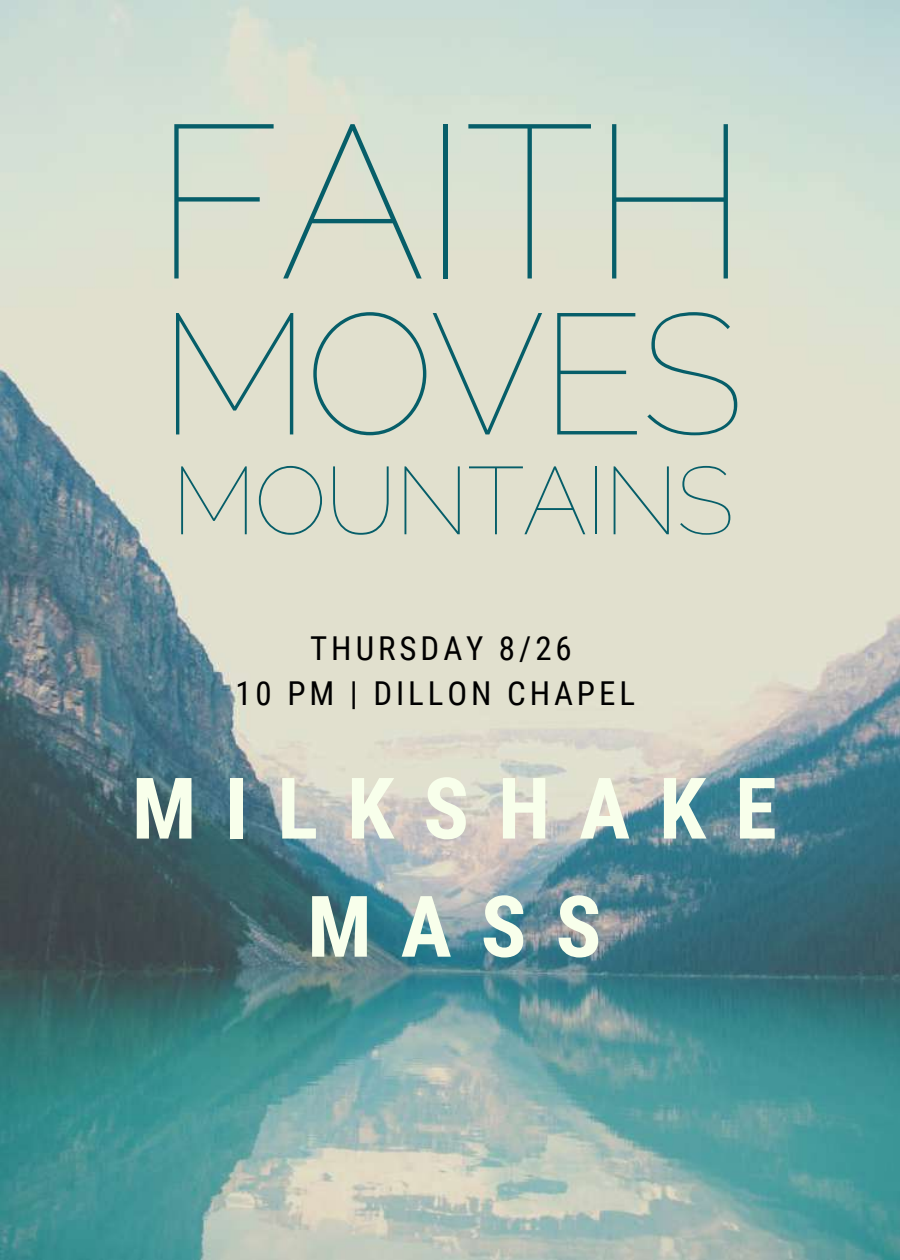
<style>
.page{position:relative;width:900px;height:1260px;background:#fff}
.page>*{position:absolute;margin:0;border:0;box-sizing:border-box;transform-origin:0 0}
.t1{font:100 217.25px "Raleway";letter-spacing:-.02em;color:#065e69}
.t2{font:100 171px "Raleway";letter-spacing:-.03em;color:#065e69}
.t3{font:100 95.5px "Raleway";letter-spacing:-.02em;color:#065e69}
.t4{font:700 85.25px/118px "Roboto Condensed";letter-spacing:.34em;color:#f8ffeb;text-align:center}
.t5{font:33px/45px "Roboto Condensed";letter-spacing:.12em;color:#000;text-align:center}
</style>
<div class="page">
<img style="left:0;top:0;width:900px;height:1260px">
<h1 class="t1" style="left:153px;top:74px;width:598px">FAITH</h1>
<h2 class="t2" style="left:159px;top:274px;width:586px">MOVES</h2>
<h3 class="t3" style="left:172px;top:445px;width:564px">MOUNTAINS</h3>
<p class="t5" style="left:235px;top:627px;width:401px">THURSDAY 8/26<br>10 PM | DILLON CHAPEL</p>
<h3 class="t4" style="left:132px;top:750px;width:646px">MILKSHAKE<br>MASS</h3>
</div>
